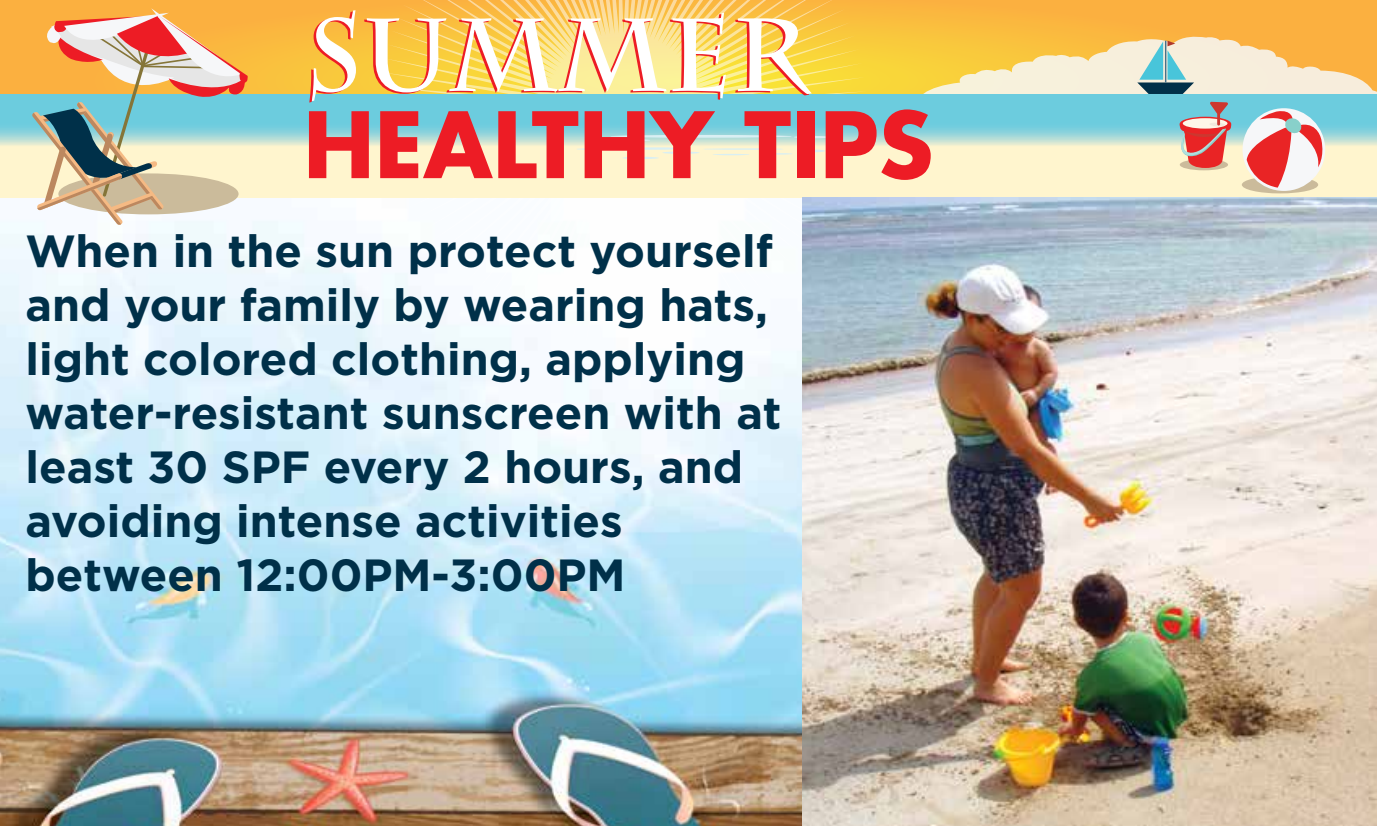
<style>
.page{position:relative;width:1377px;height:826px;background:#fff}
.page>*{position:absolute;margin:0;border:0;box-sizing:border-box;transform-origin:0 0}
.t1{font:700 103.05px "Charlemagne Std";color:#ed1c25}
.t2{font:700 88.65px "Futura Std";color:#ed1c25}
.t3{font:700 45px/54px "Gotham";color:#003049}
</style>
<div class="page">
<img style="left:0;top:197px;width:803px;height:628px">
<svg style="left:0;top:0;width:1377px;height:95px;background:#f9b73f"></svg>
<svg style="left:378px;top:0;width:489px;height:355px"></svg>
<svg style="left:876px;top:37px;width:501px;height:58px;background:#f5d88e"></svg>
<svg style="left:0;top:95px;width:1377px;height:102px;background:#c1e3d4"></svg>
<hr style="left:622px;top:157px;width:37px;height:2px;background:#d9eff3;border-radius:50%">
<hr style="left:576px;top:148px;width:35px;height:2px;background:#d9eff3;border-radius:50%">
<hr style="left:589px;top:139px;width:61px;height:3px;background:#d9eff3;border-radius:50%">
<hr style="left:610px;top:135px;width:182px;height:3px;background:#d9eff3;border-radius:50%">
<hr style="left:625px;top:147px;width:61px;height:3px;background:#d9eff3;border-radius:50%">
<hr style="left:662px;top:151px;width:38px;height:3px;background:#d9eff3;border-radius:50%">
<hr style="left:794px;top:136px;width:37px;height:2px;background:#d9eff3;border-radius:50%">
<svg style="left:770px;top:153px;width:22px;height:1px"></svg>
<hr style="left:803px;top:150px;width:22px;height:2px;background:#d9eff3;border-radius:50%">
<hr style="left:713px;top:154px;width:37px;height:1px;background:#d9eff3;border-radius:50%">
<hr style="left:703px;top:148px;width:80px;height:2px;background:#d9eff3;border-radius:50%">
<svg style="left:1137px;top:41px;width:57px;height:53px;background:#9dbfbe"></svg>
<div style="left:1242px;top:176px;width:76px;height:17px;background:#cbbb9b;border-radius:50%"></div>
<svg style="left:1243px;top:108px;width:82px;height:83px"></svg>
<svg style="left:1247px;top:109px;width:78px;height:78px"></svg>
<div style="left:1180px;top:159px;width:48px;height:11px;background:#cbbb9b;border-radius:50%"></div>
<svg style="left:1180px;top:102px;width:51px;height:66px;background:#c98481"></svg>
<svg style="left:31px;top:0;width:218px;height:226px;background:#ccba9a"></svg>
<img style="left:803px;top:197px;width:574px;height:628px">
<h1 class="t1" style="left:303px;top:-3px;width:506px">SUMMER</h1>
<h2 class="t2" style="left:303px;top:86px;width:632px">HEALTHY TIPS</h2>
<p class="t3" style="left:26px;top:223px;width:758px">When in the sun protect yourself and your family by wearing hats, light colored clothing, applying water-resistant sunscreen with at least 30 SPF every 2 hours, and avoiding intense activities between 12:00PM-3:00PM</p>
</div>
